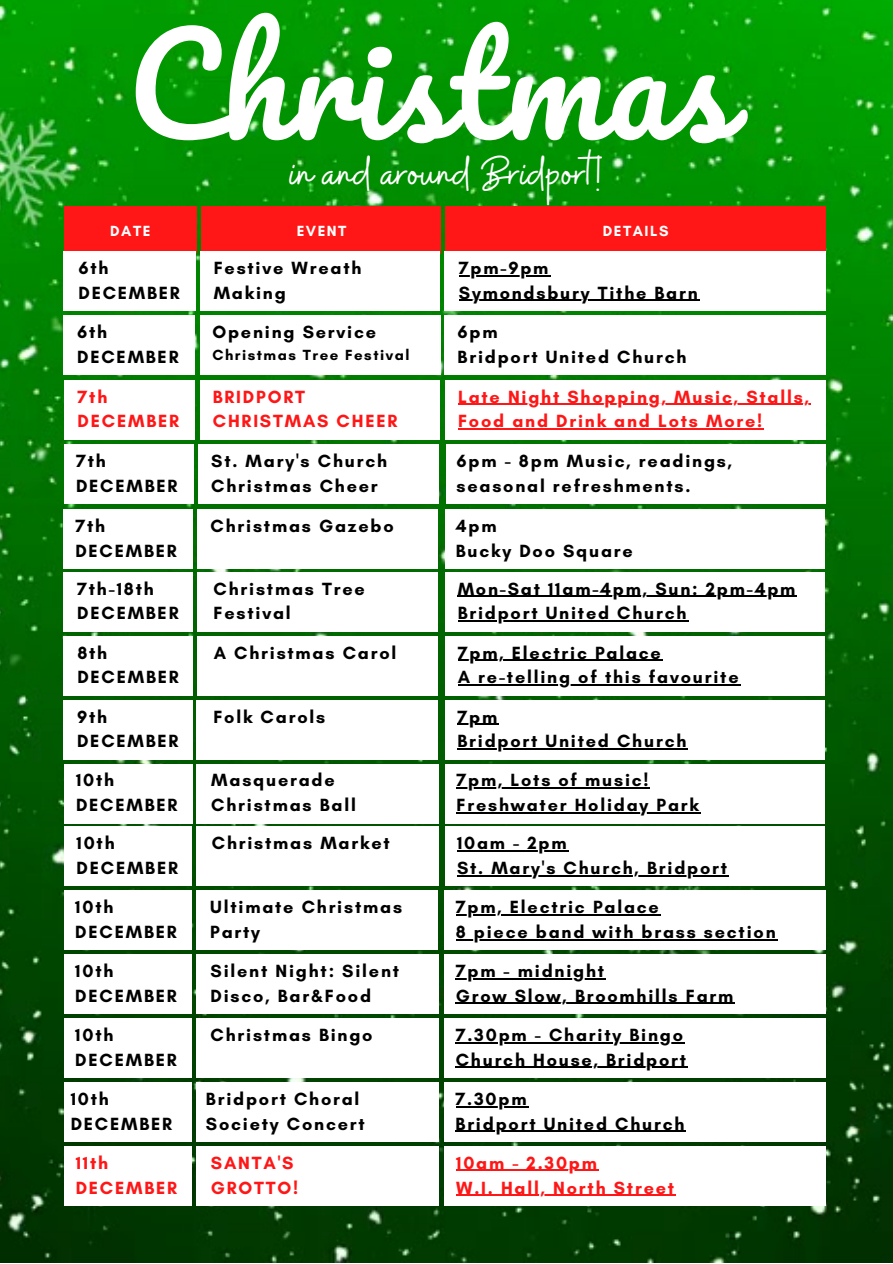
<style>
.page{position:relative;width:893px;height:1264px;background:#fff}
.page>*{position:absolute;margin:0;border:0;box-sizing:border-box;transform-origin:0 0}
.t1{font:134.85px "Pacifico";letter-spacing:.015em;color:#fff}
.t2{font:49.5px "Buffalo";color:#fff}
.t3{font:700 18px/24.8px "Glacial Indifference";letter-spacing:.1em;color:#000}
.t4{font:700 18px/24.8px "Glacial Indifference";letter-spacing:.1em;color:#ff1616}
.t5{font:700 15px "Glacial Indifference";letter-spacing:.1em;color:#000}
.t6{font:700 15px "Glacial Indifference";letter-spacing:.1em;color:#fff}
</style>
<div class="page">
<img style="left:0;top:0;width:892px;height:1261px">
<div style="left:65px;top:763px;width:128px;height:60px;background:#fff"></div>
<div style="left:196px;top:763px;width:243px;height:60px;background:#fff"></div>
<div style="left:445px;top:763px;width:379px;height:60px;background:#fff"></div>
<div style="left:64px;top:890px;width:127px;height:59px;background:#fff"></div>
<div style="left:196px;top:890px;width:242px;height:59px;background:#fff"></div>
<div style="left:444px;top:890px;width:381px;height:59px;background:#fff"></div>
<div style="left:64px;top:954px;width:127px;height:59px;background:#fff"></div>
<div style="left:196px;top:954px;width:243px;height:59px;background:#fff"></div>
<div style="left:444px;top:954px;width:381px;height:59px;background:#fff"></div>
<div style="left:64px;top:1018px;width:127px;height:59px;background:#fff"></div>
<div style="left:196px;top:1018px;width:243px;height:59px;background:#fff"></div>
<div style="left:444px;top:1018px;width:381px;height:59px;background:#fff"></div>
<div style="left:64px;top:1145px;width:127px;height:60px;background:#fff"></div>
<div style="left:196px;top:1145px;width:243px;height:60px;background:#fff"></div>
<div style="left:444px;top:1145px;width:381px;height:60px;background:#fff"></div>
<div style="left:64px;top:207px;width:133px;height:46px;background:#ff1616"></div>
<div style="left:201px;top:206px;width:239px;height:48px;background:#ff1616"></div>
<div style="left:445px;top:206px;width:380px;height:48px;background:#ff1616"></div>
<hr style="left:456px;top:787px;width:194px;height:1px;background:#000">
<hr style="left:456px;top:812px;width:244px;height:1px;background:#000">
<hr style="left:456px;top:914px;width:204px;height:1px;background:#000">
<hr style="left:456px;top:938px;width:321px;height:2px;background:#000">
<hr style="left:456px;top:978px;width:150px;height:1px;background:#000">
<hr style="left:456px;top:1002px;width:279px;height:1px;background:#000">
<hr style="left:456px;top:1042px;width:228px;height:1px;background:#000">
<hr style="left:456px;top:1066px;width:232px;height:1px;background:#000">
<hr style="left:456px;top:1169px;width:142px;height:1px;background:#ff1616">
<hr style="left:456px;top:1194px;width:220px;height:1px;background:#ff1616">
<div style="left:65px;top:826px;width:127px;height:60px;background:#fff"></div>
<div style="left:196px;top:826px;width:243px;height:60px;background:#fff"></div>
<div style="left:446px;top:826px;width:378px;height:60px;background:#fff"></div>
<hr style="left:457px;top:850px;width:111px;height:1px;background:#000">
<hr style="left:457px;top:875px;width:271px;height:1px;background:#000">
<div style="left:63px;top:636px;width:129px;height:59px;background:#fff"></div>
<div style="left:197px;top:636px;width:241px;height:59px;background:#fff"></div>
<div style="left:446px;top:636px;width:378px;height:59px;background:#fff"></div>
<hr style="left:458px;top:659px;width:204px;height:2px;background:#000">
<hr style="left:458px;top:684px;width:282px;height:1px;background:#000">
<div style="left:63px;top:572px;width:129px;height:59px;background:#fff"></div>
<div style="left:197px;top:572px;width:241px;height:59px;background:#fff"></div>
<div style="left:445px;top:572px;width:379px;height:59px;background:#fff"></div>
<hr style="left:457px;top:595px;width:340px;height:2px;background:#000">
<hr style="left:457px;top:620px;width:231px;height:1px;background:#000">
<div style="left:63px;top:699px;width:129px;height:60px;background:#fff"></div>
<div style="left:196px;top:699px;width:242px;height:60px;background:#fff"></div>
<div style="left:445px;top:699px;width:379px;height:60px;background:#fff"></div>
<hr style="left:457px;top:723px;width:42px;height:1px;background:#000">
<hr style="left:457px;top:748px;width:231px;height:1px;background:#000">
<div style="left:64px;top:1082px;width:127px;height:59px;background:#fff"></div>
<div style="left:196px;top:1082px;width:243px;height:59px;background:#fff"></div>
<div style="left:444px;top:1082px;width:382px;height:59px;background:#fff"></div>
<hr style="left:455px;top:1105px;width:73px;height:2px;background:#000">
<hr style="left:455px;top:1130px;width:231px;height:1px;background:#000">
<div style="left:64px;top:380px;width:130px;height:59px;background:#fff"></div>
<div style="left:200px;top:380px;width:239px;height:59px;background:#fff"></div>
<div style="left:445px;top:380px;width:380px;height:59px;background:#fff"></div>
<hr style="left:458px;top:404px;width:352px;height:1px;background:#ff1616">
<hr style="left:458px;top:428px;width:306px;height:1px;background:#ff1616">
<div style="left:64px;top:444px;width:129px;height:60px;background:#fff"></div>
<div style="left:198px;top:444px;width:241px;height:60px;background:#fff"></div>
<div style="left:446px;top:444px;width:379px;height:60px;background:#fff"></div>
<div style="left:63px;top:509px;width:129px;height:59px;background:#fff"></div>
<div style="left:197px;top:509px;width:241px;height:59px;background:#fff"></div>
<div style="left:445px;top:509px;width:379px;height:59px;background:#fff"></div>
<div style="left:63px;top:251px;width:133px;height:60px;background:#fff"></div>
<div style="left:200px;top:251px;width:240px;height:60px;background:#fff"></div>
<div style="left:444px;top:251px;width:381px;height:60px;background:#fff"></div>
<hr style="left:459px;top:275px;width:91px;height:1px;background:#000">
<hr style="left:459px;top:300px;width:240px;height:1px;background:#000">
<div style="left:63px;top:315px;width:132px;height:60px;background:#fff"></div>
<div style="left:200px;top:315px;width:240px;height:60px;background:#fff"></div>
<div style="left:444px;top:315px;width:381px;height:60px;background:#fff"></div>
<h1 class="t1" style="left:127px;top:14px;width:604px">Christmas</h1>
<h2 class="t2" style="left:289px;top:142px;width:313px">in and around Bridport!</h2>
<p class="t6" style="left:110px;top:221px;width:42px">DATE</p>
<p class="t6" style="left:297px;top:221px;width:51px">EVENT</p>
<p class="t6" style="left:603px;top:221px;width:67px">DETAILS</p>
<p class="t3" style="left:78px;top:255px;width:103px">6th<br>DECEMBER</p>
<p class="t3" style="left:214px;top:255px;width:149px">Festive Wreath<br>Making</p>
<p class="t3" style="left:77px;top:319px;width:103px">6th<br>DECEMBER</p>
<p class="t3" style="left:212px;top:319px;width:165px">Opening Service</p>
<p class="t5" style="left:212px;top:346px;width:198px">Christmas Tree Festival</p>
<p class="t3" style="left:459px;top:255px;width:240px">7pm-9pm<br>Symondsbury Tithe Barn</p>
<p class="t3" style="left:457px;top:319px;width:230px">6pm<br>Bridport United Church</p>
<p class="t4" style="left:78px;top:384px;width:103px">7th<br>DECEMBER</p>
<p class="t4" style="left:213px;top:384px;width:186px">BRIDPORT<br>CHRISTMAS CHEER</p>
<p class="t4" style="left:458px;top:384px;width:352px">Late Night Shopping, Music, Stalls,<br>Food and Drink and Lots More!</p>
<p class="t3" style="left:76px;top:448px;width:103px">7th<br>DECEMBER</p>
<p class="t3" style="left:211px;top:448px;width:177px">St. Mary's Church<br>Christmas Cheer</p>
<p class="t3" style="left:456px;top:448px;width:277px">6pm - 8pm Music, readings, seasonal refreshments.</p>
<p class="t3" style="left:75px;top:513px;width:103px">7th<br>DECEMBER</p>
<p class="t3" style="left:210px;top:513px;width:184px">Christmas Gazebo</p>
<p class="t3" style="left:456px;top:513px;width:178px">4pm<br>Bucky Doo Square</p>
<p class="t3" style="left:77px;top:576px;width:103px">7th-18th<br>DECEMBER</p>
<p class="t3" style="left:213px;top:576px;width:153px">Christmas Tree<br>Festival</p>
<p class="t3" style="left:77px;top:640px;width:103px">8th<br>DECEMBER</p>
<p class="t3" style="left:214px;top:640px;width:184px">A Christmas Carol</p>
<p class="t3" style="left:77px;top:704px;width:103px">9th<br>DECEMBER</p>
<p class="t3" style="left:213px;top:704px;width:113px">Folk Carols</p>
<p class="t3" style="left:457px;top:576px;width:339px">Mon-Sat 11am-4pm, Sun: 2pm-4pm<br>Bridport United Church</p>
<p class="t3" style="left:458px;top:640px;width:282px">7pm, Electric Palace<br>A re-telling of this favourite</p>
<p class="t3" style="left:457px;top:704px;width:230px">7pm<br>Bridport United Church</p>
<p class="t3" style="left:76px;top:767px;width:103px">10th<br>DECEMBER</p>
<p class="t3" style="left:211px;top:767px;width:146px">Masquerade<br>Christmas Ball</p>
<p class="t3" style="left:456px;top:767px;width:244px">7pm, Lots of music!<br>Freshwater Holiday Park</p>
<p class="t3" style="left:77px;top:830px;width:103px">10th<br>DECEMBER</p>
<p class="t3" style="left:212px;top:830px;width:179px">Christmas Market</p>
<p class="t3" style="left:457px;top:830px;width:271px">10am - 2pm<br>St. Mary's Church, Bridport</p>
<p class="t3" style="left:75px;top:894px;width:103px">10th<br>DECEMBER</p>
<p class="t3" style="left:456px;top:894px;width:321px">7pm, Electric Palace<br>8 piece band with brass section</p>
<p class="t3" style="left:75px;top:958px;width:103px">10th<br>DECEMBER</p>
<p class="t3" style="left:210px;top:958px;width:190px">Silent Night: Silent<br>Disco, Bar&amp;Food</p>
<p class="t3" style="left:456px;top:958px;width:279px">7pm - midnight<br>Grow Slow, Broomhills Farm</p>
<p class="t3" style="left:75px;top:1022px;width:103px">10th<br>DECEMBER</p>
<p class="t3" style="left:210px;top:1022px;width:163px">Christmas Bingo</p>
<p class="t3" style="left:456px;top:1022px;width:232px">7.30pm - Charity Bingo<br>Church House, Bridport</p>
<p class="t3" style="left:210px;top:894px;width:193px">Ultimate Christmas<br>Party</p>
<p class="t3" style="left:71px;top:1086px;width:103px">10th<br>DECEMBER</p>
<p class="t3" style="left:206px;top:1086px;width:160px">Bridport Choral<br>Society Concert</p>
<p class="t3" style="left:455px;top:1086px;width:230px">7.30pm<br>Bridport United Church</p>
<p class="t4" style="left:76px;top:1150px;width:103px">11th<br>DECEMBER</p>
<p class="t4" style="left:211px;top:1150px;width:89px">SANTA'S<br>GROTTO!</p>
<p class="t4" style="left:456px;top:1150px;width:219px">10am - 2.30pm<br>W.I. Hall, North Street</p>
</div>
